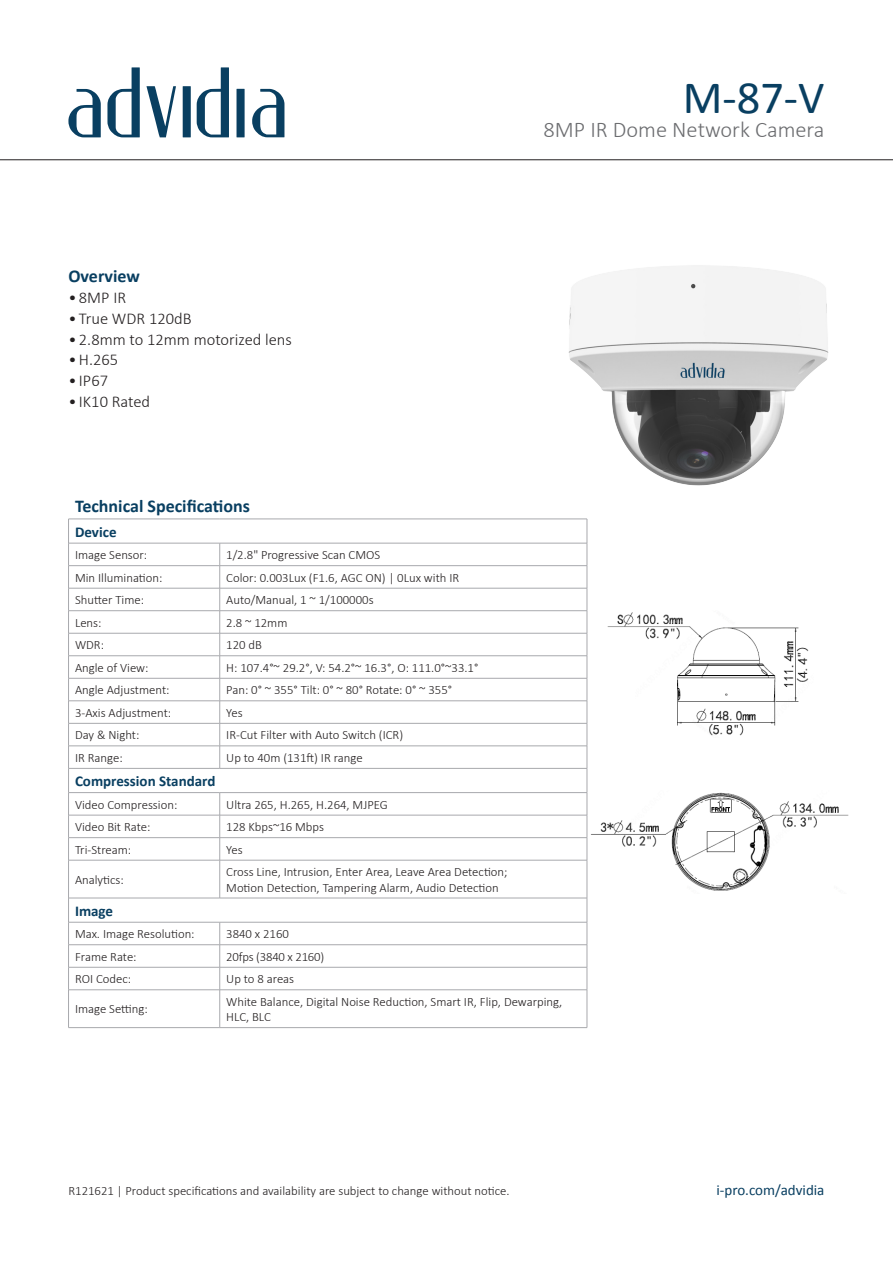
<style>
.page{position:relative;width:893px;height:1263px;background:#fff}
.page>*{position:absolute;margin:0;border:0;box-sizing:border-box;transform-origin:0 0}
.TCO_Product_Name{font:46.5px "Calibri";color:#093f61}
.Product_Description{font:300 22.5px "Calibri";color:#6c6d70}
.Subheaders{font:700 18px "Calibri";color:#093f61}
.t1{font:300 16.5px "Calibri";color:#231f20}
.Table-Subheader{font:700 15px "Calibri";color:#093f61}
.t2{font:15px "Calibri";color:#093f61}
.Table-Body{font:300 12.75px/15.3px "Calibri";color:#231f20}
</style>
<div class="page">
<hr style="left:0;top:160px;width:893px;height:1px;background:#231f20">
<svg style="left:68px;top:89px;width:33px;height:48px"></svg>
<svg style="left:107px;top:67px;width:33px;height:70px"></svg>
<svg style="left:146px;top:86px;width:30px;height:51px"></svg>
<svg style="left:183px;top:86px;width:8px;height:51px"></svg>
<svg style="left:237px;top:89px;width:8px;height:48px"></svg>
<svg style="left:197px;top:67px;width:32px;height:70px"></svg>
<svg style="left:252px;top:89px;width:32px;height:48px"></svg>
<hr style="left:68px;top:565px;width:152px;height:1px;background:#a8a9ad">
<hr style="left:220px;top:565px;width:367px;height:1px;background:#a8a9ad">
<hr style="left:68px;top:588px;width:152px;height:1px;background:#a8a9ad">
<hr style="left:220px;top:588px;width:367px;height:1px;background:#a8a9ad">
<hr style="left:68px;top:610px;width:152px;height:1px;background:#a8a9ad">
<hr style="left:220px;top:610px;width:367px;height:1px;background:#a8a9ad">
<hr style="left:68px;top:633px;width:152px;height:1px;background:#a8a9ad">
<hr style="left:220px;top:633px;width:367px;height:1px;background:#a8a9ad">
<hr style="left:68px;top:655px;width:152px;height:1px;background:#a8a9ad">
<hr style="left:68px;top:678px;width:152px;height:1px;background:#a8a9ad">
<hr style="left:68px;top:700px;width:152px;height:1px;background:#a8a9ad">
<hr style="left:220px;top:700px;width:367px;height:1px;background:#a8a9ad">
<hr style="left:68px;top:723px;width:152px;height:1px;background:#a8a9ad">
<hr style="left:220px;top:723px;width:367px;height:1px;background:#a8a9ad">
<hr style="left:68px;top:746px;width:152px;height:1px;background:#a8a9ad">
<hr style="left:220px;top:746px;width:367px;height:1px;background:#a8a9ad">
<hr style="left:68px;top:815px;width:152px;height:1px;background:#a8a9ad">
<hr style="left:220px;top:815px;width:367px;height:1px;background:#a8a9ad">
<hr style="left:68px;top:837px;width:152px;height:1px;background:#a8a9ad">
<hr style="left:220px;top:837px;width:367px;height:1px;background:#a8a9ad">
<svg style="left:219px;top:793px;width:1px;height:67px"></svg>
<hr style="left:68px;top:860px;width:152px;height:1px;background:#a8a9ad">
<hr style="left:220px;top:860px;width:367px;height:1px;background:#a8a9ad">
<hr style="left:219px;top:860px;width:1px;height:38px;background:#a8a9ad">
<hr style="left:68px;top:944px;width:152px;height:1px;background:#a8a9ad">
<hr style="left:220px;top:944px;width:367px;height:1px;background:#a8a9ad">
<hr style="left:68px;top:967px;width:152px;height:1px;background:#a8a9ad">
<hr style="left:220px;top:967px;width:367px;height:1px;background:#a8a9ad">
<svg style="left:219px;top:923px;width:1px;height:66px"></svg>
<hr style="left:68px;top:989px;width:152px;height:1px;background:#a8a9ad">
<hr style="left:220px;top:989px;width:367px;height:1px;background:#a8a9ad">
<hr style="left:219px;top:990px;width:1px;height:37px;background:#a8a9ad">
<hr style="left:68px;top:1027px;width:152px;height:1px;background:#a8a9ad">
<hr style="left:220px;top:1027px;width:367px;height:1px;background:#a8a9ad">
<hr style="left:68px;top:990px;width:1px;height:37px;background:#a8a9ad">
<hr style="left:587px;top:990px;width:1px;height:37px;background:#a8a9ad">
<hr style="left:68px;top:860px;width:1px;height:38px;background:#a8a9ad">
<hr style="left:587px;top:860px;width:1px;height:38px;background:#a8a9ad">
<hr style="left:220px;top:655px;width:367px;height:1px;background:#a8a9ad">
<svg style="left:219px;top:544px;width:1px;height:224px"></svg>
<hr style="left:220px;top:678px;width:367px;height:1px;background:#a8a9ad">
<hr style="left:68px;top:519px;width:152px;height:1px;background:#a8a9ad">
<hr style="left:220px;top:519px;width:367px;height:1px;background:#a8a9ad">
<hr style="left:68px;top:543px;width:152px;height:1px;background:#a8a9ad">
<hr style="left:220px;top:543px;width:367px;height:1px;background:#a8a9ad">
<hr style="left:68px;top:768px;width:152px;height:1px;background:#a8a9ad">
<svg style="left:68px;top:520px;width:1px;height:340px"></svg>
<hr style="left:220px;top:768px;width:367px;height:1px;background:#a8a9ad">
<svg style="left:587px;top:519px;width:1px;height:341px"></svg>
<hr style="left:68px;top:792px;width:152px;height:1px;background:#a8a9ad">
<hr style="left:220px;top:792px;width:367px;height:1px;background:#a8a9ad">
<hr style="left:68px;top:898px;width:152px;height:1px;background:#a8a9ad">
<svg style="left:68px;top:899px;width:1px;height:91px"></svg>
<hr style="left:220px;top:898px;width:367px;height:1px;background:#a8a9ad">
<svg style="left:587px;top:898px;width:1px;height:92px"></svg>
<hr style="left:68px;top:922px;width:152px;height:1px;background:#a8a9ad">
<hr style="left:220px;top:922px;width:367px;height:1px;background:#a8a9ad">
<img style="left:568px;top:265px;width:261px;height:221px">
<img style="left:607px;top:612px;width:202px;height:124px">
<img style="left:591px;top:792px;width:258px;height:99px">
<p class="Subheaders" style="left:68px;top:263px;width:73px">Overview</p>
<p class="t1" style="left:68px;top:287px;width:59px">• 8MP IR</p>
<p class="t1" style="left:68px;top:308px;width:125px">• True WDR 120dB</p>
<p class="t1" style="left:68px;top:329px;width:225px">• 2.8mm to 12mm motorized lens</p>
<p class="t1" style="left:68px;top:350px;width:51px">•H.265</p>
<p class="t1" style="left:68px;top:370px;width:41px">• IP67</p>
<p class="t1" style="left:68px;top:391px;width:83px">• IK10 Rated</p>
<p class="TCO_Product_Name" style="left:683px;top:65px;width:143px">M-87-V</p>
<p class="Product_Description" style="left:543px;top:116px;width:283px">8MP IR Dome Network Camera</p>
<p class="Subheaders" style="left:75px;top:494px;width:176px">Technical Specifications</p>
<p class="Table-Subheader" style="left:75px;top:521px;width:43px">Device</p>
<p class="Table-Body" style="left:75px;top:547px;width:74px">Image Sensor:</p>
<p class="Table-Body" style="left:226px;top:547px;width:156px">1/2.8" Progressive Scan CMOS</p>
<p class="Table-Body" style="left:75px;top:570px;width:89px">Min Illumination:</p>
<p class="Table-Body" style="left:226px;top:570px;width:235px">Color: 0.003Lux (F1.6, AGC ON) | 0Lux with IR</p>
<p class="Table-Body" style="left:75px;top:592px;width:71px">Shutter Time:</p>
<p class="Table-Body" style="left:226px;top:592px;width:149px">Auto/Manual, 1 ~ 1/100000s</p>
<p class="Table-Body" style="left:75px;top:615px;width:28px">Lens:</p>
<p class="Table-Body" style="left:226px;top:615px;width:63px">2.8 ~ 12mm</p>
<p class="Table-Body" style="left:75px;top:637px;width:31px">WDR:</p>
<p class="Table-Body" style="left:226px;top:637px;width:37px">120 dB</p>
<p class="Table-Body" style="left:75px;top:660px;width:75px">Angle of View:</p>
<p class="Table-Body" style="left:226px;top:660px;width:254px">H: 107.4°~ 29.2°, V: 54.2°~ 16.3°, O: 111.0°~33.1°</p>
<p class="Table-Body" style="left:75px;top:682px;width:96px">Angle Adjustment:</p>
<p class="Table-Body" style="left:226px;top:682px;width:227px">Pan: 0° ~ 355° Tilt: 0° ~ 80° Rotate: 0° ~ 355°</p>
<p class="Table-Body" style="left:75px;top:705px;width:98px">3-Axis Adjustment:</p>
<p class="Table-Body" style="left:226px;top:705px;width:18px">Yes</p>
<p class="Table-Body" style="left:75px;top:727px;width:66px">Day &amp; Night:</p>
<p class="Table-Body" style="left:226px;top:727px;width:178px">IR-Cut Filter with Auto Switch (ICR)</p>
<p class="Table-Body" style="left:75px;top:750px;width:49px">IR Range:</p>
<p class="Table-Body" style="left:226px;top:750px;width:138px">Up to 40m (131ft) IR range</p>
<p class="Table-Subheader" style="left:75px;top:770px;width:142px">Compression Standard</p>
<p class="Table-Body" style="left:75px;top:797px;width:104px">Video Compression:</p>
<p class="Table-Body" style="left:226px;top:797px;width:163px">Ultra 265, H.265, H.264, MJPEG</p>
<p class="Table-Body" style="left:75px;top:819px;width:77px">Video Bit Rate:</p>
<p class="Table-Body" style="left:226px;top:819px;width:99px">128 Kbps~16 Mbps</p>
<p class="Table-Body" style="left:75px;top:842px;width:58px">Tri-Stream:</p>
<p class="Table-Body" style="left:226px;top:842px;width:18px">Yes</p>
<p class="Table-Body" style="left:75px;top:872px;width:50px">Analytics:</p>
<p class="Table-Body" style="left:226px;top:864px;width:283px">Cross Line, Intrusion, Enter Area, Leave Area Detection;<br>Motion Detection, Tampering Alarm, Audio Detection</p>
<p class="Table-Subheader" style="left:75px;top:900px;width:40px">Image</p>
<p class="Table-Body" style="left:75px;top:926px;width:121px">Max. Image Resolution:</p>
<p class="Table-Body" style="left:226px;top:926px;width:64px">3840 x 2160</p>
<p class="Table-Body" style="left:75px;top:949px;width:63px">Frame Rate:</p>
<p class="Table-Body" style="left:226px;top:949px;width:100px">20fps (3840 x 2160)</p>
<p class="Table-Body" style="left:75px;top:971px;width:58px">ROI Codec:</p>
<p class="Table-Body" style="left:226px;top:971px;width:70px">Up to 8 areas</p>
<p class="Table-Body" style="left:75px;top:1001px;width:74px">Image Setting:</p>
<p class="Table-Body" style="left:226px;top:994px;width:338px">White Balance, Digital Noise Reduction, Smart IR, Flip, Dewarping,<br>HLC, BLC</p>
<p class="Table-Body" style="left:68px;top:1183px;width:443px">R121621 | Product specifications and availability are subject to change without notice.</p>
<p class="t2" style="left:716px;top:1180px;width:110px">i-pro.com/advidia</p>
</div>
